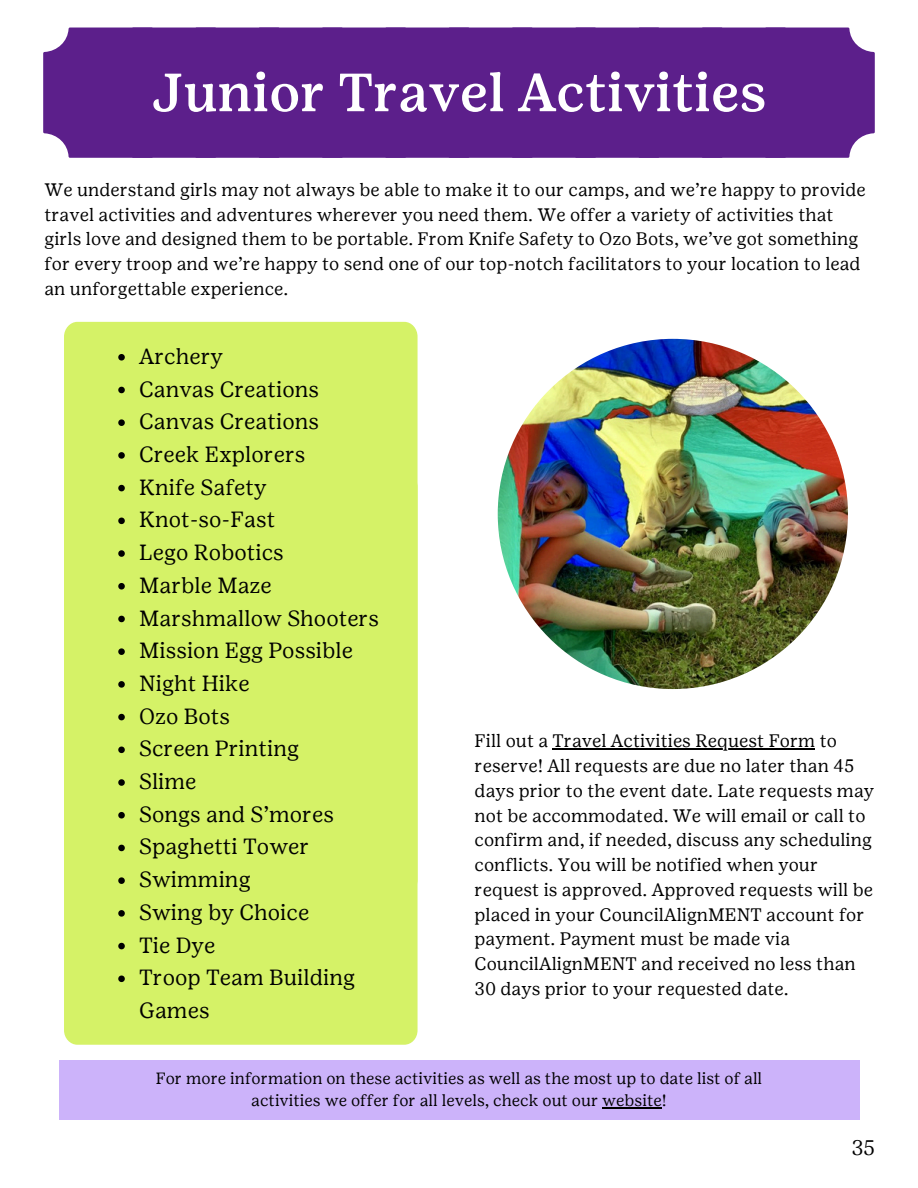
<style>
.page{position:relative;width:918px;height:1188px;background:#fff}
.page>*{position:absolute;margin:0;border:0;box-sizing:border-box;transform-origin:0 0}
.t1{font:500 53.7px "Girl Scout Text";color:#fff}
.t2{font:21.9px/32.7px "Girl Scout Text";color:#000}
.t3{font:300 21px "Girl Scout Display";color:#000}
.t4{font:18px/24.8px "Girl Scout Text";color:#000}
.t5{font:16.2px/22.5px "Girl Scout Text";color:#000;text-align:center}
</style>
<div class="page">
<div style="left:43px;top:28px;width:832px;height:130px;background:#5c1f8b"></div>
<div style="left:64px;top:322px;width:354px;height:572px;background:#d5f267;border-radius:14px"></div>
<div style="left:64px;top:472px;width:354px;height:573px;background:#d5f267;border-radius:14px"></div>
<svg style="left:118px;top:354px;width:7px;height:7px"></svg>
<svg style="left:118px;top:387px;width:7px;height:6px"></svg>
<svg style="left:118px;top:419px;width:7px;height:7px"></svg>
<svg style="left:118px;top:452px;width:7px;height:7px"></svg>
<svg style="left:118px;top:485px;width:7px;height:6px"></svg>
<svg style="left:118px;top:518px;width:7px;height:6px"></svg>
<svg style="left:118px;top:550px;width:7px;height:7px"></svg>
<svg style="left:118px;top:583px;width:7px;height:7px"></svg>
<svg style="left:118px;top:616px;width:7px;height:6px"></svg>
<svg style="left:118px;top:648px;width:7px;height:7px"></svg>
<svg style="left:118px;top:681px;width:7px;height:7px"></svg>
<svg style="left:118px;top:714px;width:7px;height:6px"></svg>
<svg style="left:118px;top:747px;width:7px;height:6px"></svg>
<svg style="left:118px;top:779px;width:7px;height:7px"></svg>
<svg style="left:118px;top:812px;width:7px;height:7px"></svg>
<svg style="left:118px;top:845px;width:7px;height:6px"></svg>
<svg style="left:118px;top:877px;width:7px;height:7px"></svg>
<svg style="left:118px;top:910px;width:7px;height:7px"></svg>
<svg style="left:118px;top:943px;width:7px;height:6px"></svg>
<svg style="left:118px;top:976px;width:7px;height:6px"></svg>
<img style="left:498px;top:339px;width:350px;height:350px;border-radius:50%">
<div style="left:59px;top:1061px;width:800px;height:59px;background:#ccb3fa"></div>
<hr style="left:602px;top:1107px;width:60px;height:1px;background:#000">
<hr style="left:553px;top:748px;width:262px;height:2px;background:#000">
<p class="t1" style="left:151px;top:61px;width:617px">Junior Travel Activities</p>
<p class="t4" style="left:45px;top:177px;width:823px">We understand girls may not always be able to make it to our camps, and we’re happy to provide travel activities and adventures wherever you need them. We offer a variety of activities that girls love and designed them to be portable. From Knife Safety to Ozo Bots, we’ve got something for every troop and we’re happy to send one of our top-notch facilitators to your location to lead an unforgettable experience.</p>
<p class="t2" style="left:139px;top:340px;width:86px">Archery</p>
<p class="t2" style="left:139px;top:372px;width:182px">Canvas Creations</p>
<p class="t2" style="left:139px;top:405px;width:182px">Canvas Creations</p>
<p class="t2" style="left:139px;top:438px;width:168px">Creek Explorers</p>
<p class="t2" style="left:139px;top:471px;width:129px">Knife Safety</p>
<p class="t2" style="left:139px;top:503px;width:138px">Knot-so-Fast</p>
<p class="t2" style="left:139px;top:536px;width:146px">Lego Robotics</p>
<p class="t2" style="left:139px;top:569px;width:134px">Marble Maze</p>
<p class="t2" style="left:139px;top:601px;width:241px">Marshmallow Shooters</p>
<p class="t2" style="left:139px;top:634px;width:216px">Mission Egg Possible</p>
<p class="t2" style="left:139px;top:667px;width:112px">Night Hike</p>
<p class="t2" style="left:139px;top:700px;width:92px">Ozo Bots</p>
<h1 class="t2" style="left:139px;top:732px;width:162px">Screen Printing</h1>
<h3 class="t2" style="left:139px;top:765px;width:59px">Slime</h3>
<p class="t2" style="left:139px;top:798px;width:196px">Songs and S’mores</p>
<p class="t2" style="left:139px;top:830px;width:172px">Spaghetti Tower</p>
<p class="t2" style="left:139px;top:863px;width:113px">Swimming</p>
<p class="t2" style="left:139px;top:896px;width:172px">Swing by Choice</p>
<p class="t2" style="left:139px;top:929px;width:78px">Tie Dye</p>
<p class="t2" style="left:139px;top:961px;width:218px">Troop Team Building<br>Games</p>
<p class="t4" style="left:475px;top:729px;width:364px">Fill out a Travel Activities Request Form to</p>
<p class="t4" style="left:475px;top:753px;width:401px">reserve! All requests are due no later than 45 days prior to the event date. Late requests may not be accommodated. We will email or call to confirm and, if needed, discuss any scheduling conflicts. You will be notified when your request is approved. Approved requests will be placed in your CouncilAlignMENT account for payment. Payment must be made via CouncilAlignMENT and received no less than 30 days prior to your requested date.</p>
<p class="t5" style="left:156px;top:1067px;width:608px">For more information on these activities as well as the most up to date list of all activities we offer for all levels, check out our website!</p>
<p class="t3" style="left:852px;top:1135px;width:24px">35</p>
</div>
